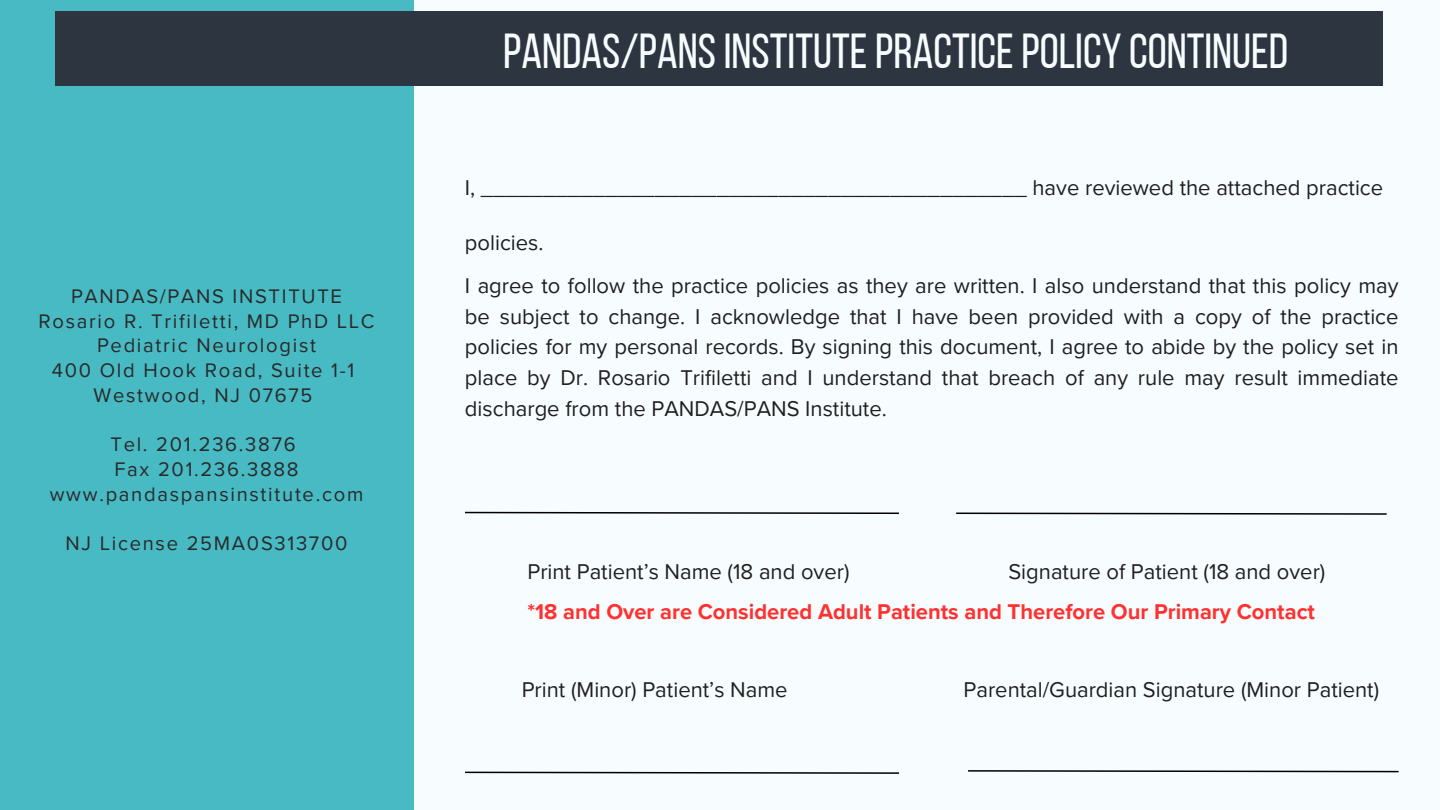
<style>
.page{position:relative;width:1440px;height:810px;background:#f7fdfe}
.page>*{position:absolute;margin:0;border:0;box-sizing:border-box;transform-origin:0 0}
.t1{font:49px "Bebas Neue";color:#f7fdfe}
.t2{font:22px/30.8px "Proxima Nova";color:#211f20;text-align:justify}
.t3{font:700 22px "Proxima Nova";color:#ff3131}
.t4{font:20.2px "Proxima Nova";letter-spacing:.085em;color:#292929}
</style>
<div class="page">
<div style="left:0;top:0;width:413px;height:810px;background:#48bac3"></div>
<div style="left:55px;top:12px;width:1328px;height:74px;background:#2d3541"></div>
<svg style="left:465px;top:511px;width:434px;height:3px"></svg>
<svg style="left:956px;top:512px;width:431px;height:3px"></svg>
<svg style="left:465px;top:771px;width:434px;height:3px"></svg>
<svg style="left:968px;top:770px;width:431px;height:3px"></svg>
<p class="t4" style="left:71px;top:284px;width:273px">PANDAS/PANS INSTITUTE</p>
<p class="t4" style="left:39px;top:309px;width:337px">Rosario R. Trifiletti, MD PhD LLC</p>
<h1 class="t4" style="left:97px;top:334px;width:220px">Pediatric Neurologist</h1>
<p class="t4" style="left:52px;top:359px;width:304px">400 Old Hook Road, Suite 1-1</p>
<p class="t4" style="left:94px;top:383px;width:220px">Westwood, NJ 07675</p>
<p class="t4" style="left:110px;top:433px;width:187px">Tel. 201.236.3876</p>
<p class="t4" style="left:114px;top:458px;width:186px">Fax 201.236.3888</p>
<p class="t4" style="left:50px;top:482px;width:315px">www.pandaspansinstitute.com</p>
<h2 class="t4" style="left:66px;top:532px;width:283px">NJ License 25MA0S313700</h2>
<p class="t1" style="left:503px;top:31px;width:787px">PANDAS/PANSINSTITUTEPRACTICEPOLICY CONTINUED</p>
<p class="t2" style="left:465px;top:173px;width:920px">I, ____________________________________________ have reviewed the attached practice</p>
<p class="t2" style="left:465px;top:228px;width:80px">policies.</p>
<p class="t2" style="left:465px;top:271px;width:935px">I agree to follow the practice policies as they are written. I also understand that this policy may be subject to change. I acknowledge that I have been provided with a copy of the practice policies for my personal records. By signing this document, I agree to abide by the policy set in place by Dr. Rosario Trifiletti and I understand that breach of any rule may result immediate discharge from the PANDAS/PANS Institute.</p>
<p class="t2" style="left:527px;top:557px;width:324px">Print Patient’s Name (18 and over)</p>
<p class="t2" style="left:1008px;top:557px;width:318px">Signature of Patient (18 and over)</p>
<p class="t3" style="left:527px;top:599px;width:789px">*18 and Over are Considered Adult Patients and Therefore Our Primary Contact</p>
<p class="t2" style="left:522px;top:675px;width:267px">Print (Minor) Patient’s Name</p>
<p class="t2" style="left:964px;top:675px;width:417px">Parental/Guardian Signature (Minor Patient)</p>
</div>
